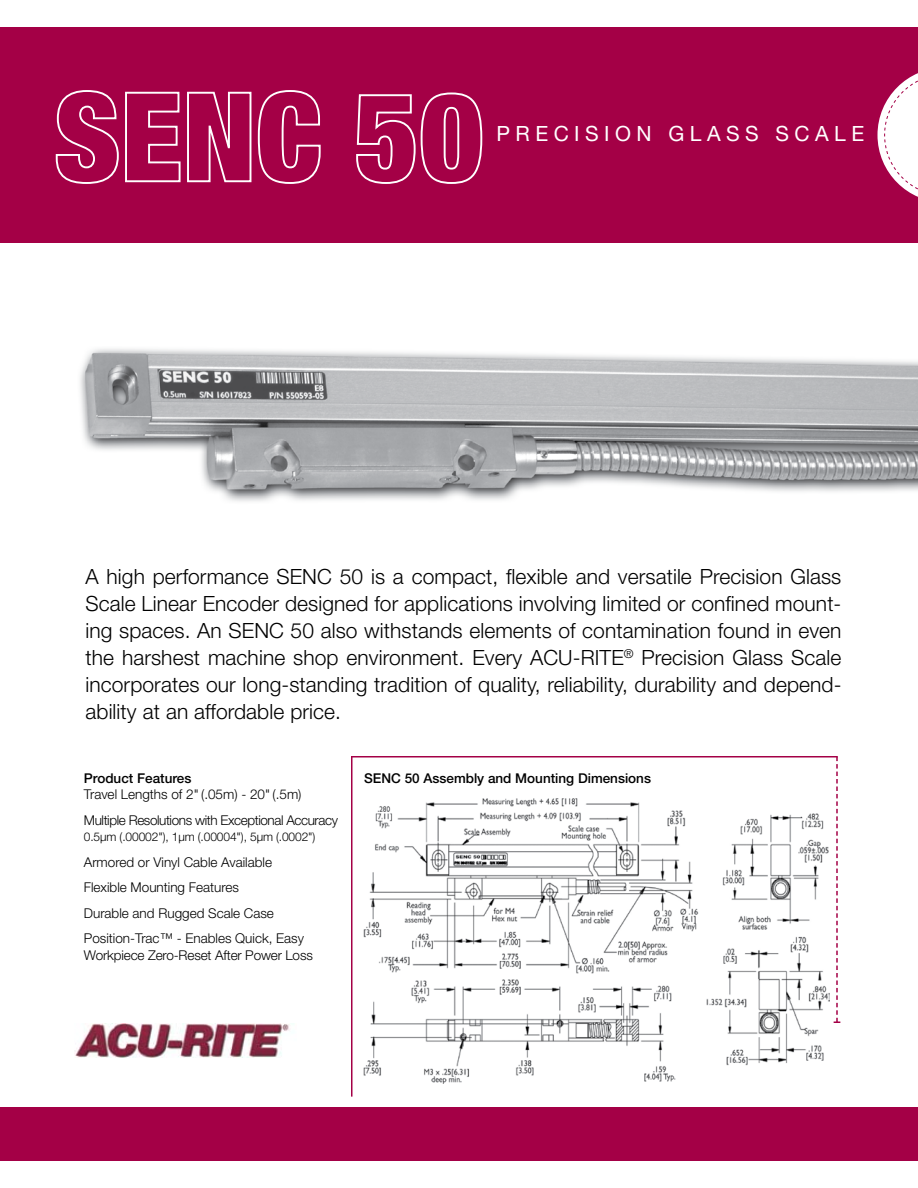
<style>
.page{position:relative;width:918px;height:1188px;background:#fff}
.page>*{position:absolute;margin:0;border:0;box-sizing:border-box;transform-origin:0 0}
.t1{font:300 21px/27px "Helvetica Neue";letter-spacing:.005em;color:#000;text-align:justify}
.t2{font:21px "Helvetica Neue";letter-spacing:.26em;color:#fff}
.t3{font:300 13.5px/25.5px "Helvetica Neue";color:#000}
.t4{font:300 13.5px/25.5px "Helvetica Neue";letter-spacing:-.03em;color:#000}
.t5{font:500 13.5px "Helvetica Neue";color:#000}
.t6{font:300 12px "Helvetica Neue";letter-spacing:-.01em;color:#000}
</style>
<div class="page">
<img style="left:80px;top:349px;width:838px;height:153px">
<div style="left:0;top:27px;width:918px;height:216px;background:#a40046"></div>
<img style="left:75px;top:1023px;width:219px;height:34px">
<svg style="left:55px;top:90px;width:266px;height:94px"></svg>
<svg style="left:356px;top:92px;width:127px;height:92px"></svg>
<svg style="left:878px;top:73px;width:40px;height:124px"></svg>
<div style="left:0;top:1107px;width:918px;height:54px;background:#a40046"></div>
<hr style="left:351px;top:756px;width:2px;height:341px;background:#a40046">
<hr style="left:351px;top:756px;width:487px;height:2px;background:#a40046">
<svg style="left:834px;top:757px;width:6px;height:266px"></svg>
<img style="left:363px;top:798px;width:467px;height:285px">
<p class="t2" style="left:496px;top:121px;width:369px">PRECISION GLASS SCALE</p>
<p class="t1" style="left:86px;top:562px;width:758px">A high performance SENC 50 is a compact, flexible and versatile Precision Glass Scale Linear Encoder designed for applications involving limited or confined mount&shy;ing spaces. An SENC 50 also withstands elements of contamination found in even the harshest machine shop environment. Every ACU-RITE<sup>®</sup> Precision Glass Scale incorporates our long-standing tradition of quality, reliability, durability and depend&shy;ability at an affordable price.</p>
<p class="t5" style="left:84px;top:770px;width:109px">Product Features</p>
<p class="t4" style="left:84px;top:781px;width:256px">Travel Lengths of 2" (.05m) - 20" (.5m)<br>Multiple Resolutions with Exceptional Accuracy</p>
<p class="t6" style="left:84px;top:830px;width:233px">0.5µm (.00002"), 1µm (.00004"), 5µm (.0002")</p>
<p class="t3" style="left:84px;top:849px;width:222px">Armored or Vinyl Cable Available<br>Flexible Mounting Features<br>Durable and Rugged Scale Case<br>Position-Trac™ - Enables Quick, Easy</p>
<p class="t3" style="left:84px;top:942px;width:230px">Workpiece Zero-Reset After Power Loss</p>
<p class="t5" style="left:364px;top:770px;width:288px">SENC 50 Assembly and Mounting Dimensions</p>
</div>
